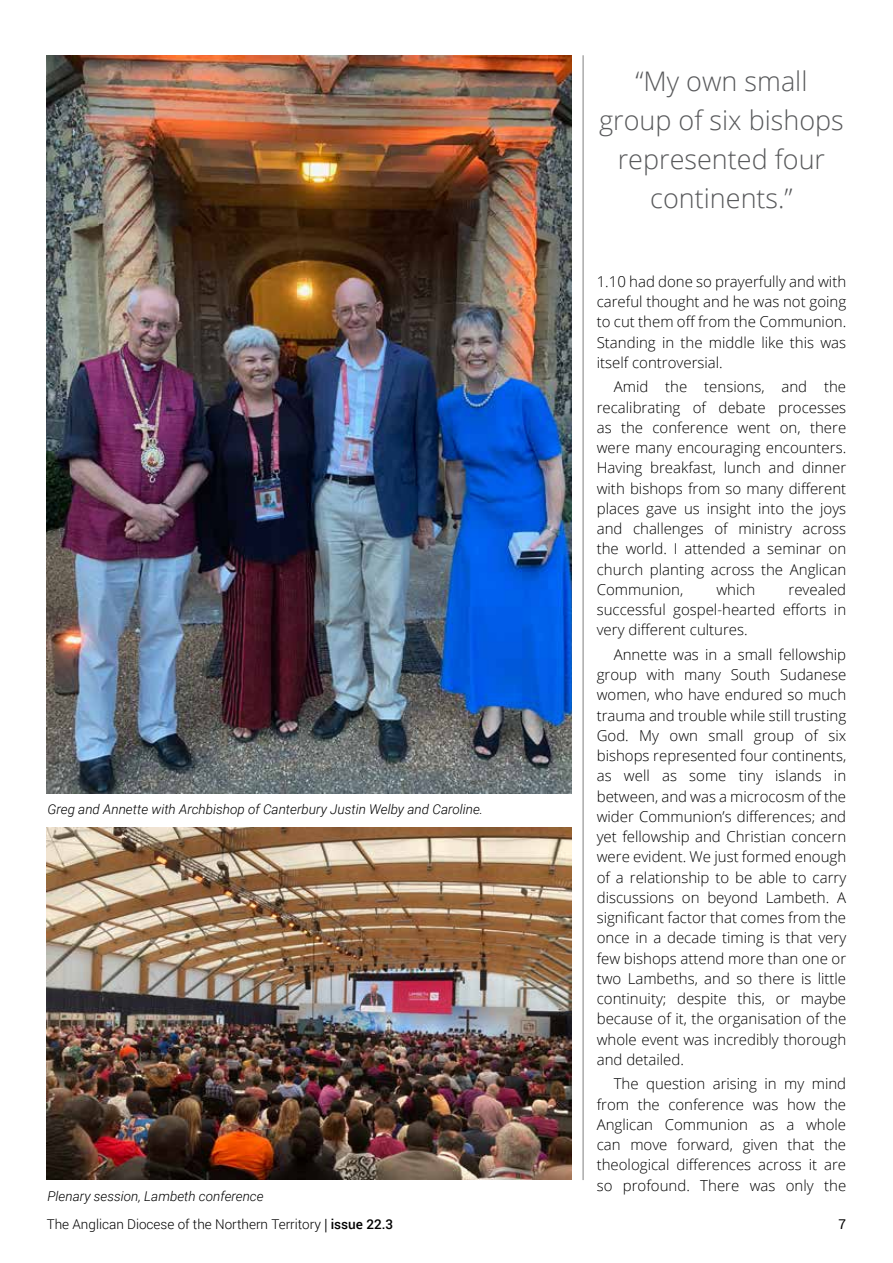
<style>
.page{position:relative;width:893px;height:1263px;background:#fff}
.page>*{position:absolute;margin:0;border:0;box-sizing:border-box;transform-origin:0 0}
.t1{font:300 27px/39px "Open Sans";color:#58595b;text-align:center}
.t2{font:300 15px/20.2px "Open Sans";color:#000;text-align:justify}
.t3{font:italic 300 13.5px "Roboto";color:#000}
.t4{font:300 13.5px "Roboto";color:#000}
.t5{font:13.5px "Roboto";color:#000}
.s1{font-family:"Frutiger"}
.s2{font-weight:500}
</style>
<div class="page">
<img style="left:47px;top:56px;width:524px;height:737px">
<img style="left:47px;top:827px;width:524px;height:352px">
<hr style="left:583px;top:55px;width:1px;height:1125px;background:#808080">
<p class="t3" style="left:47px;top:800px;width:437px">Greg and Annette with Archbishop of Canterbury Justin Welby and Caroline.</p>
<p class="t3" style="left:47px;top:1187px;width:218px">Plenary session, Lambeth conference</p>
<h1 class="t1" style="left:599px;top:61px;width:246px">“My own small group of six bishops represented four continents.”</h1>
<p class="t2" style="left:597px;top:271px;width:251px">1.10 had done so prayerfully and with careful thought and he was not going to cut them off from the Communion.<br>Standing in the middle like this was itself controversial.</p>
<p class="t2" style="left:597px;top:376px;width:251px;text-indent:17px">Amid the tensions, and the recalibrating of debate processes as the conference went on, there were many encouraging encounters.<br>Having breakfast, lunch and dinner with bishops from so many different places gave us insight into the joys and challenges of ministry across the world. I attended a seminar on church planting across the Anglican Communion,</p>
<p class="t2" style="left:597px;top:579px;width:251px;text-indent:192px">revealed successful gospel-hearted efforts in very different cultures.</p>
<p class="t2" style="left:597px;top:644px;width:251px;text-indent:17px">Annette was in a small fellowship group with many South Sudanese women, who have endured so much trauma and trouble while still trusting God. My own small group of six bishops represented four continents, as well as some tiny islands in between, and was a microcosm of the wider Communion’s differences; and yet fellowship and Christian concern were evident. We just formed enough of a relationship to be able to carry discussions on beyond Lambeth. A significant factor that comes from the once in a decade timing is that very few bishops attend more than one or two Lambeths, and so there is little continuity; despite this, or maybe because of it, the organisation of the whole event was incredibly thorough and detailed.</p>
<p class="t2" style="left:597px;top:1073px;width:251px;text-indent:17px">The question arising in my mind from the conference was how the Anglican Communion as a whole can move forward, given that the theological differences across it are so profound. There was only the</p>
<p class="t2" style="left:716px;top:579px;width:41px">which</p>
<p class="t4" style="left:47px;top:1215px;width:348px">The Anglican Diocese of the Northern Territory <span class="s1">|</span> <span class="s2">issue 22.3</span></p>
<p class="t5" style="left:839px;top:1215px;width:9px">7</p>
</div>
